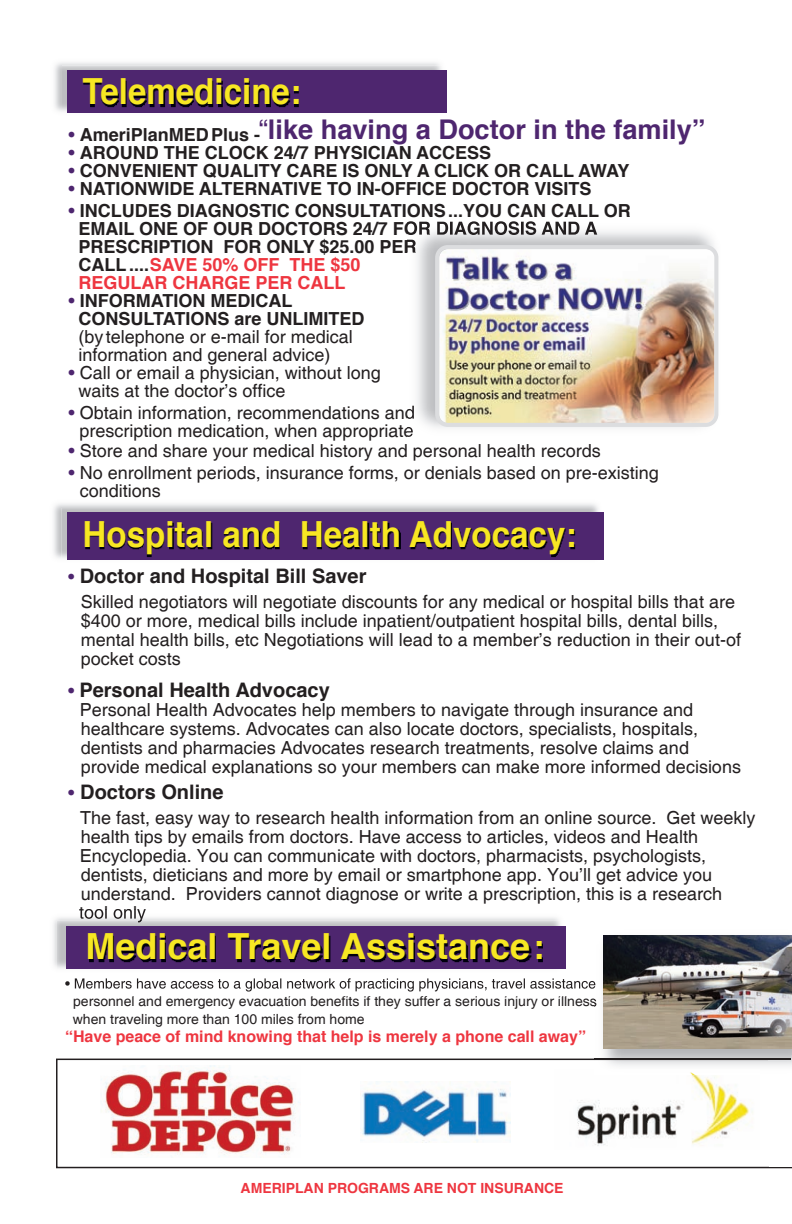
<style>
.page{position:relative;width:792px;height:1224px;background:#fff}
.page>*{position:absolute;margin:0;border:0;box-sizing:border-box;transform-origin:0 0}
.t1{font:700 36px "Helvetica";color:#f7e723;scale:.92 1}
.t2{font:700 36px "Helvetica";color:#f7e723}
.t3{font:700 27.2px "Helvetica";color:#4e266f}
.t4{font:700 20px "Helvetica";color:#231f20}
.t5{font:18px/19px "Helvetica";color:#231f20}
.t6{font:700 18px/18px "Helvetica";color:#231f20}
.t7{font:700 16px "Helvetica";color:#ee3640}
.t8{font:14px/18px "Helvetica";color:#231f20}
.t9{font:700 14px "Helvetica";color:#ee3640}
.s1{font-weight:400}
.s2{font-weight:400;color:#4e266f}
.s3{color:#ee3640}
.s4{color:#4e266f}
.s5{font-weight:400;font-size:18px;color:#4e266f}
</style>
<div class="page">
<img style="left:54px;top:62px;width:385px;height:50px">
<img style="left:62px;top:65px;width:385px;height:48px">
<img style="left:53px;top:503px;width:545px;height:55px">
<img style="left:62px;top:508px;width:542px;height:52px">
<img style="left:407px;top:222px;width:312px;height:215px">
<img style="left:435px;top:245px;width:283px;height:182px">
<svg style="left:56px;top:1059px;width:735px;height:109px"></svg>
<img style="left:101px;top:1066px;width:199px;height:92px">
<img style="left:361px;top:1082px;width:149px;height:61px">
<img style="left:554px;top:1069px;width:206px;height:81px">
<div style="left:769px;top:1060px;width:23px;height:107px;background:#fff"></div>
<img style="left:79px;top:909px;width:67px;height:12px">
<img style="left:57px;top:921px;width:538px;height:76px">
<img style="left:65px;top:978px;width:78px;height:11px">
<img style="left:595px;top:935px;width:197px;height:140px">
<img style="left:595px;top:1069px;width:165px;height:6px">
<svg style="left:791px;top:1056px;width:1px;height:19px"></svg>
<img style="left:595px;top:935px;width:6px;height:40px">
<img style="left:604px;top:936px;width:188px;height:113px">
<h1 class="t1" style="left:83px;top:76px;width:239px">Telemedicine:</h1>
<h2 class="t3" style="left:259px;top:118px;width:448px"><span class="s1">“</span>like having a Doctor in the family”</h2>
<p class="t6" style="left:68px;top:127px;width:193px"><span class="s2">•</span> AmeriPlanMEDPlus -</p>
<p class="t6" style="left:68px;top:145px;width:424px"><span class="s2">•</span> AROUND THE CLOCK 24/7 PHYSICIAN ACCESS</p>
<p class="t6" style="left:68px;top:163px;width:563px"><span class="s2">•</span> CONVENIENT QUALITY CARE IS ONLY A CLICK OR CALL AWAY</p>
<p class="t6" style="left:68px;top:181px;width:525px"><span class="s2">•</span> NATIONWIDE ALTERNATIVE TO IN-OFFICE DOCTOR VISITS</p>
<p class="t6" style="left:78px;top:203px;width:554px;text-indent:-10px"><span class="s2">•</span> INCLUDES DIAGNOSTIC CONSULTATIONS...YOU CAN CALL OR EMAIL ONE OF OUR DOCTORS 24/7 FOR DIAGNOSIS AND A PRESCRIPTION FOR ONLY $25.00 PER<br>CALL ....<span class="s3">SAVE 50% OFF THE $50<br>REGULAR CHARGE PER CALL</span></p>
<p class="t6" style="left:78px;top:293px;width:288px;text-indent:-10px"><span class="s2">•</span> INFORMATION MEDICAL<br>CONSULTATIONS are UNLIMITED</p>
<p class="t5" style="left:78px;top:327px;width:276px;line-height:18px">(bytelephone or e-mail for medical information and general advice)</p>
<p class="t5" style="left:78px;top:363px;width:304px;line-height:18px;text-indent:-10px"><span class="s4">•</span> Call or email a physician, without long waits at the doctor’s office</p>
<p class="t5" style="left:68px;top:403px;width:348px;line-height:18px;text-align:center"><span class="s4">•</span> Obtain information, recommendations and prescription medication, when appropriate</p>
<p class="t5" style="left:68px;top:441px;width:534px"><span class="s4">•</span> Store and share your medical history and personal health records</p>
<p class="t5" style="left:80px;top:463px;width:581px;line-height:18px;text-indent:-11px"><span class="s4">•</span> No enrollment periods, insurance forms, or denials based on pre-existing conditions</p>
<h1 class="t1" style="left:83px;top:519px;width:538px">Hospital and Health Advocacy:</h1>
<p class="t4" style="left:68px;top:567px;width:300px"><span class="s5">•</span> Doctor and Hospital Bill Saver</p>
<p class="t5" style="left:81px;top:592px;width:662px">Skilled negotiators will negotiate discounts for any medical or hospital bills that are $400 or more, medical bills include inpatient/outpatient hospital bills, dental bills, mental health bills, etc Negotiations will lead to a member’s reduction in their out-of pocket costs</p>
<p class="t4" style="left:68px;top:681px;width:263px"><span class="s5">•</span> Personal Health Advocacy</p>
<p class="t5" style="left:80px;top:700px;width:663px">Personal Health Advocates help members to navigate through insurance and healthcare systems. Advocates can also locate doctors, specialists, hospitals, dentists and pharmacies Advocates research treatments, resolve claims and provide medical explanations so your members can make more informed decisions</p>
<p class="t4" style="left:68px;top:783px;width:157px"><span class="s5">•</span> Doctors Online</p>
<p class="t5" style="left:80px;top:808px;width:677px">The fast, easy way to research health information from an online source. Get weekly health tips by emails from doctors. Have access to articles, videos and Health Encyclopedia. You can communicate with doctors, pharmacists, psychologists, dentists, dieticians and more by email or smartphone app. You’ll get advice you understand. Providers cannot diagnose or write a prescription, this is a research</p>
<h1 class="t2" style="left:85px;top:931px;width:460px">Medical Travel Assistance:</h1>
<p class="t8" style="left:73px;top:993px;width:526px">personnel and emergency evacuation benefits if they suffer a serious injury or illness when traveling more than 100 miles from home</p>
<p class="t7" style="left:65px;top:1030px;width:523px">“Have peace of mind knowing that help is merely a phone call away”</p>
<p class="t9" style="left:241px;top:1182px;width:325px">AMERIPLAN PROGRAMS ARE NOT INSURANCE</p>
</div>
